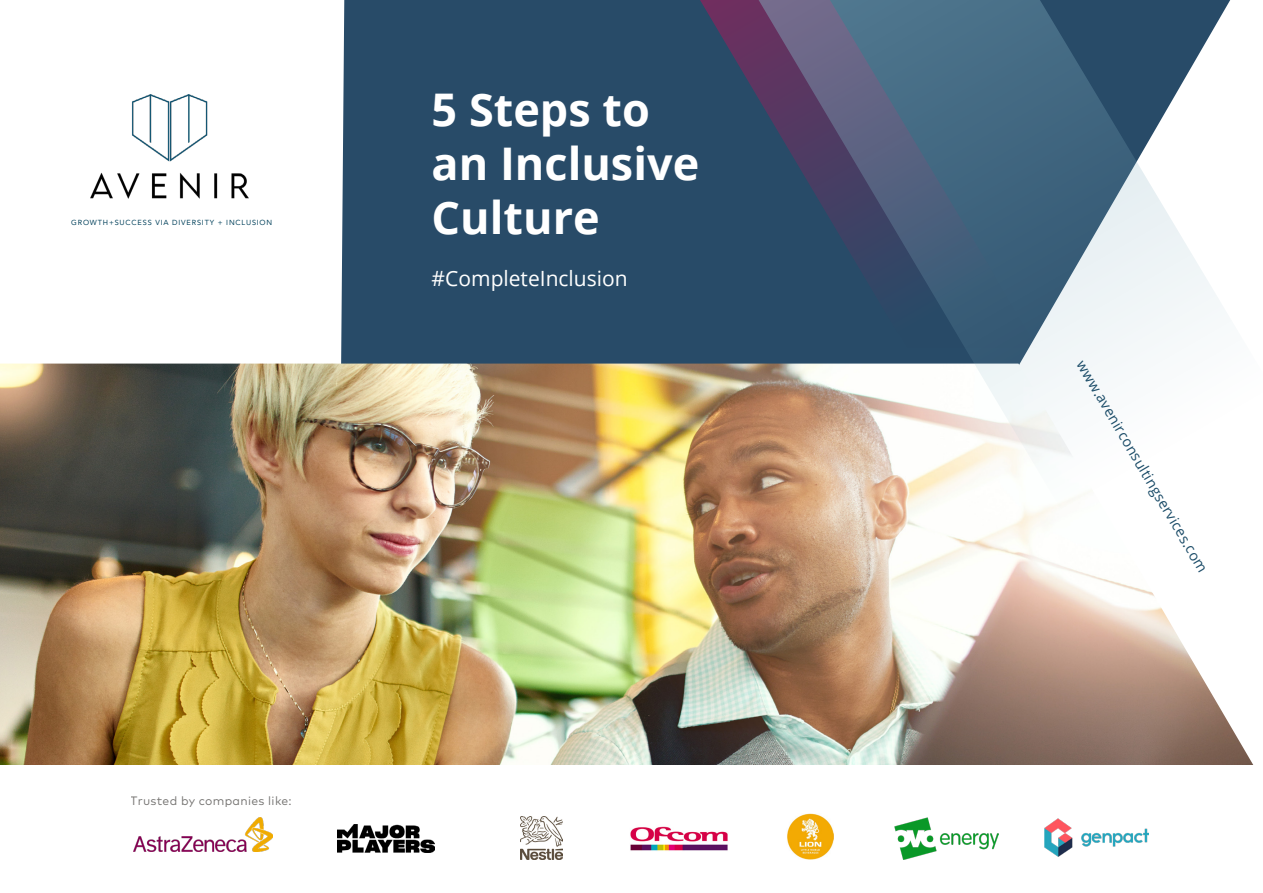
<style>
.page{position:relative;width:1263px;height:893px;background:#fff}
.page>*{position:absolute;margin:0;border:0;box-sizing:border-box;transform-origin:0 0}
.t1{font:700 45px/54px "Open Sans";color:#fff}
.t2{font:21px "Open Sans";color:#fff}
.t3{font:14.25px "Open Sans";color:#1a4b67}
.t4{font:12.15px "Mark Pro";letter-spacing:.025em;color:#3a3835}
.t5{font:7.35px "Avenir";letter-spacing:.11em;color:#05435d}
</style>
<div class="page">
<div style="left:340px;top:0;width:415px;height:364px;background:#284b68"></div>
<img style="left:0;top:364px;width:1254px;height:401px">
<svg style="left:674px;top:0;width:81px;height:349px;background:#2d4867"></svg>
<svg style="left:755px;top:0;width:499px;height:529px"></svg>
<img style="left:337px;top:825px;width:97px;height:28px">
<img style="left:521px;top:816px;width:42px;height:43px">
<img style="left:630px;top:826px;width:98px;height:25px">
<img style="left:787px;top:814px;width:46px;height:46px">
<img style="left:895px;top:817px;width:103px;height:42px">
<img style="left:133px;top:817px;width:140px;height:34px">
<img style="left:1045px;top:818px;width:103px;height:39px">
<img style="left:90px;top:95px;width:159px;height:104px">
<p class="t5" style="left:71px;top:217px;width:203px">GROWTH+SUCCESS VIA DIVERSITY + INCLUSION</p>
<h1 class="t1" style="left:432px;top:81px;width:269px">5 Steps to an Inclusive<br>Culture</h1>
<h2 class="t2" style="left:432px;top:264px;width:198px">#CompleteInclusion</h2>
<h3 class="t4" style="left:131px;top:791px;width:162px">Trusted by companies like:</h3>
<h3 class="t3" style="left:1090px;top:356px;width:245px;rotate:60deg">www.avenirconsultingservices.com</h3>
</div>
